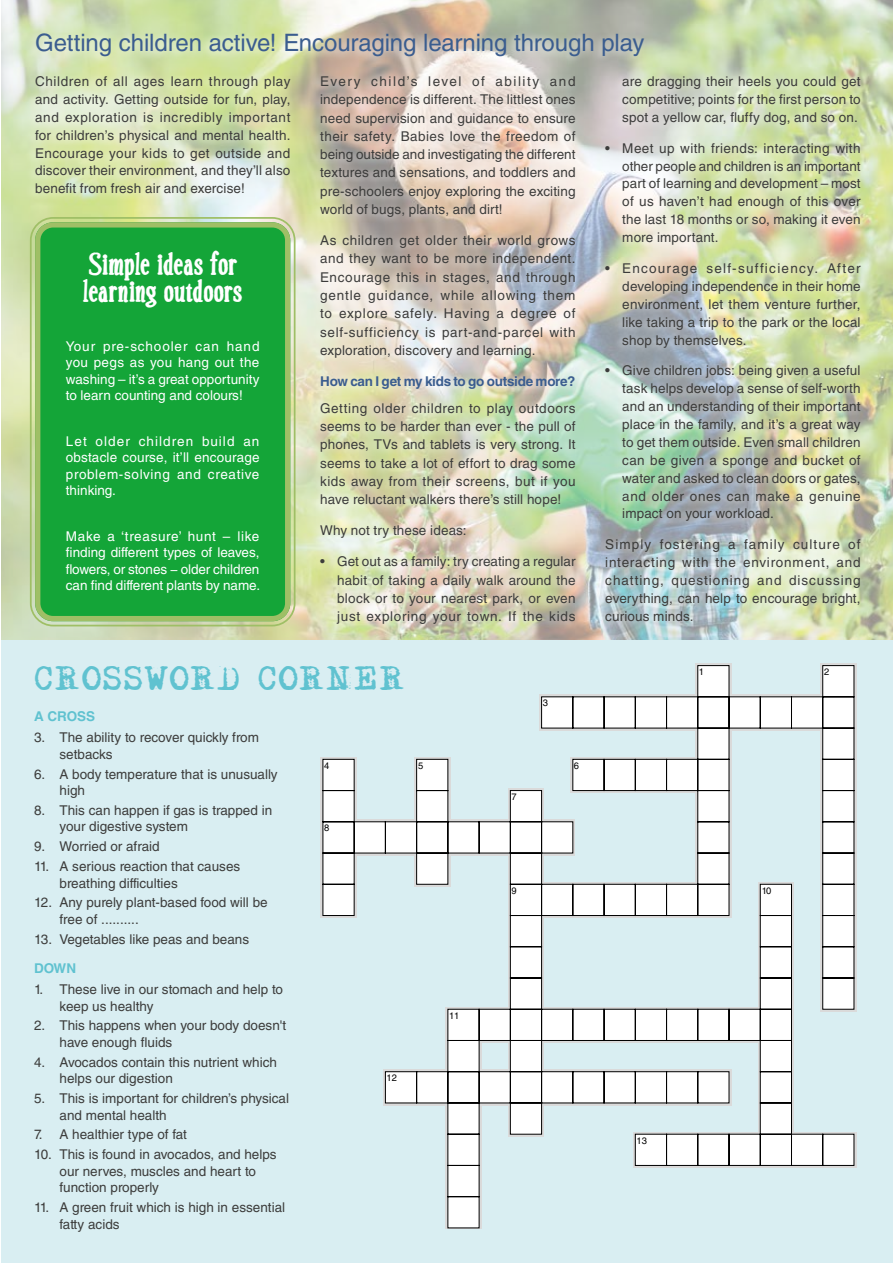
<style>
.page{position:relative;width:893px;height:1263px;background:#fff}
.page>*{position:absolute;margin:0;border:0;box-sizing:border-box;transform-origin:0 0}
.t1{font:30px/27px "Echelon Ink";letter-spacing:.035em;color:#fff}
.t2{font:30px "My Type";letter-spacing:.07em;color:#60c2d0}
.t3{font:24px "Helvetica LT Std";letter-spacing:-.005em;color:#3b5d8f}
.t4{font:13.5px/17.9px "Helvetica LT Std";color:#3c3c3b}
.t5{font:13.5px/16.5px "Helvetica LT Std";color:#fff;text-align:justify}
.t6{font:700 13.5px "Helvetica LT Std";letter-spacing:-.02em;color:#3b5d8f}
.t7{font:700 13.5px "Helvetica LT Std";color:#60c2d0}
.t8{font:9.3px "Helvetica LT Std";color:#000}
</style>
<div class="page">
<img style="left:1px;top:0;width:892px;height:648px">
<div style="left:24px;top:28px;width:840px;height:605px;background:#fff;opacity:.75"></div>
<div style="left:35px;top:222px;width:255px;height:399px;background:#14a538;border-radius:18px"></div>
<div style="left:30px;top:217px;width:266px;height:409px;border:2px solid #9fbf66;border-radius:22px"></div>
<div style="left:35px;top:222px;width:255px;height:399px;border:5px solid #9fbf66;border-radius:15px"></div>
<div style="left:2px;top:641px;width:891px;height:622px;background:#d9eef2"></div>
<hr style="left:321px;top:759px;width:2px;height:31px;background:#dadada">
<hr style="left:321px;top:790px;width:2px;height:32px;background:#dadada">
<hr style="left:321px;top:822px;width:2px;height:31px;background:#dadada">
<hr style="left:321px;top:853px;width:2px;height:31px;background:#dadada">
<hr style="left:321px;top:884px;width:2px;height:31px;background:#dadada">
<hr style="left:698px;top:663px;width:31px;height:3px;background:#dadada">
<hr style="left:823px;top:663px;width:31px;height:3px;background:#dadada">
<hr style="left:854px;top:666px;width:2px;height:31px;background:#dadada">
<hr style="left:854px;top:697px;width:2px;height:31px;background:#dadada">
<hr style="left:854px;top:728px;width:2px;height:31px;background:#dadada">
<hr style="left:854px;top:759px;width:2px;height:31px;background:#dadada">
<hr style="left:854px;top:790px;width:2px;height:32px;background:#dadada">
<hr style="left:854px;top:822px;width:2px;height:31px;background:#dadada">
<hr style="left:854px;top:853px;width:2px;height:31px;background:#dadada">
<hr style="left:854px;top:884px;width:2px;height:31px;background:#dadada">
<hr style="left:854px;top:915px;width:2px;height:32px;background:#dadada">
<hr style="left:854px;top:947px;width:2px;height:31px;background:#dadada">
<hr style="left:854px;top:978px;width:2px;height:31px;background:#dadada">
<hr style="left:854px;top:1134px;width:2px;height:31px;background:#dadada">
<svg style="left:322px;top:665px;width:533px;height:564px"></svg>
<h2 class="t3" style="left:35px;top:29px;width:611px">Getting children active! Encouraging learning through play</h2>
<p class="t4" style="left:35px;top:72px;width:257px;text-align:justify">Children of all ages learn through play and activity. Getting outside for fun, play, and exploration is incredibly important for children’s physical and mental health.<br>Encourage your kids to get outside and discover their environment, and they’ll also benefit from fresh air and exercise!</p>
<p class="t4" style="left:320px;top:72px;width:257px;line-height:18.3px;text-align:justify">Every child’s level of ability and independence is different. The littlest ones need supervision and guidance to ensure their safety. Babies love the freedom of being outside and investigating the different textures and sensations, and toddlers and pre-schoolers enjoy exploring the exciting world of bugs, plants, and dirt!</p>
<p class="t4" style="left:320px;top:231px;width:257px;line-height:18.3px;text-align:justify">As children get older their world grows and they want to be more independent.<br>Encourage this in stages, and through gentle guidance, while allowing them to explore safely. Having a degree of self-sufficiency is part-and-parcel with exploration, discovery and learning.</p>
<p class="t6" style="left:320px;top:373px;width:257px">How can I get my kids to go outside more?</p>
<p class="t4" style="left:320px;top:399px;width:257px;line-height:18.3px;text-align:justify">Getting older children to play outdoors seems to be harder than ever - the pull of phones, TVs and tablets is very strong. It seems to take a lot of effort to drag some kids away from their screens, but if you have reluctant walkers there’s still hope!</p>
<p class="t4" style="left:320px;top:521px;width:148px">Why not try these ideas:</p>
<p class="t4" style="left:337px;top:552px;width:240px;line-height:18.3px;text-align:justify;text-indent:-17px">• Get out as a family: try creating a regular habit of taking a daily walk around the block or to your nearest park, or even just exploring your town. If the kids</p>
<p class="t4" style="left:622px;top:72px;width:240px;text-align:justify">are dragging their heels you could get competitive; points for the first person to spot a yellow car, fluffy dog, and so on.</p>
<p class="t4" style="left:622px;top:139px;width:240px;text-align:justify;text-indent:-17px">• Meet up with friends: interacting with other people and children is an important part of learning and development – most of us haven’t had enough of this over the last 18 months or so, making it even more important.</p>
<p class="t4" style="left:622px;top:259px;width:240px;text-align:justify;text-indent:-17px">• Encourage self-sufficiency. After developing independence in their home environment, let them venture further, like taking a trip to the park or the local shop by themselves.</p>
<p class="t4" style="left:622px;top:361px;width:240px;text-align:justify;text-indent:-17px">• Give children jobs: being given a useful task helps develop a sense of self-worth and an understanding of their important place in the family, and it’s a great way to get them outside. Even small children can be given a sponge and bucket of water and asked to clean doors or gates, and older ones can make a genuine impact on your workload.</p>
<p class="t4" style="left:605px;top:535px;width:257px;text-align:justify">Simply fostering a family culture of interacting with the environment, and chatting, questioning and discussing everything, can help to encourage bright, curious minds.</p>
<h1 class="t1" style="left:83px;top:253px;width:161px">Simple ideas for learning outdoors</h1>
<p class="t5" style="left:66px;top:338px;width:195px">Your pre-schooler can hand you pegs as you hang out the washing – it’s a great opportunity to learn counting and colours!</p>
<p class="t5" style="left:66px;top:433px;width:195px">Let older children build an obstacle course, it’ll encourage problem-solving and creative thinking.</p>
<p class="t5" style="left:66px;top:528px;width:196px">Make a ‘treasure’ hunt – like finding different types of leaves, flowers, or stones − older children can find different plants by name.</p>
<h1 class="t2" style="left:35px;top:665px;width:372px">CROSSWORD CORNER</h1>
<p class="t7" style="left:34px;top:708px;width:63px">A CROSS</p>
<p class="t4" style="left:60px;top:729px;width:201px;line-height:16.6px;text-indent:-26px">3. The ability to recover quickly from setbacks</p>
<p class="t4" style="left:60px;top:765px;width:220px;line-height:16.6px;text-indent:-26px">6. A body temperature that is unusually high</p>
<p class="t4" style="left:60px;top:802px;width:214px;line-height:16.6px;text-indent:-26px">8. This can happen if gas is trapped in your digestive system</p>
<p class="t4" style="left:34px;top:837px;width:127px">9. Worried or afraid</p>
<p class="t4" style="left:60px;top:858px;width:182px;line-height:16.6px;text-indent:-26px">11. A serious reaction that causes breathing difficulties</p>
<p class="t4" style="left:60px;top:894px;width:210px;line-height:16.6px;text-indent:-26px">12. Any purely plant-based food will be free of ..........</p>
<p class="t4" style="left:34px;top:930px;width:217px">13. Vegetables like peas and beans</p>
<p class="t7" style="left:34px;top:960px;width:44px">DOWN</p>
<p class="t4" style="left:60px;top:981px;width:225px;line-height:16.6px;text-indent:-26px">1. These live in our stomach and help to keep us healthy</p>
<p class="t4" style="left:60px;top:1017px;width:228px;line-height:16.6px;text-indent:-26px">2. This happens when your body doesn't have enough fluids</p>
<p class="t4" style="left:60px;top:1053px;width:219px;line-height:16.6px;text-indent:-26px">4. Avocados contain this nutrient which helps our digestion</p>
<p class="t4" style="left:60px;top:1090px;width:231px;line-height:16.6px;text-indent:-26px">5. This is important for children’s physical and mental health</p>
<p class="t4" style="left:34px;top:1126px;width:154px">7. A healthier type of fat</p>
<p class="t4" style="left:60px;top:1146px;width:219px;line-height:16.6px;text-indent:-26px">10. This is found in avocados, and helps our nerves, muscles and heart to function properly</p>
<p class="t4" style="left:60px;top:1199px;width:227px;line-height:16.6px;text-indent:-26px">11. A green fruit which is high in essential fatty acids</p>
<p class="t8" style="left:699px;top:666px;width:7px">1</p>
<p class="t8" style="left:824px;top:666px;width:7px">2</p>
<p class="t8" style="left:543px;top:697px;width:7px">3</p>
<p class="t8" style="left:324px;top:760px;width:7px">4</p>
<p class="t8" style="left:418px;top:760px;width:7px">5</p>
<p class="t8" style="left:574px;top:760px;width:7px">6</p>
<p class="t8" style="left:511px;top:791px;width:7px">7</p>
<p class="t8" style="left:324px;top:822px;width:7px">8</p>
<p class="t8" style="left:511px;top:885px;width:7px">9</p>
<p class="t8" style="left:762px;top:885px;width:11px">10</p>
<p class="t8" style="left:449px;top:1010px;width:12px">11</p>
<p class="t8" style="left:387px;top:1072px;width:12px">12</p>
<p class="t8" style="left:636px;top:1135px;width:12px">13</p>
</div>
